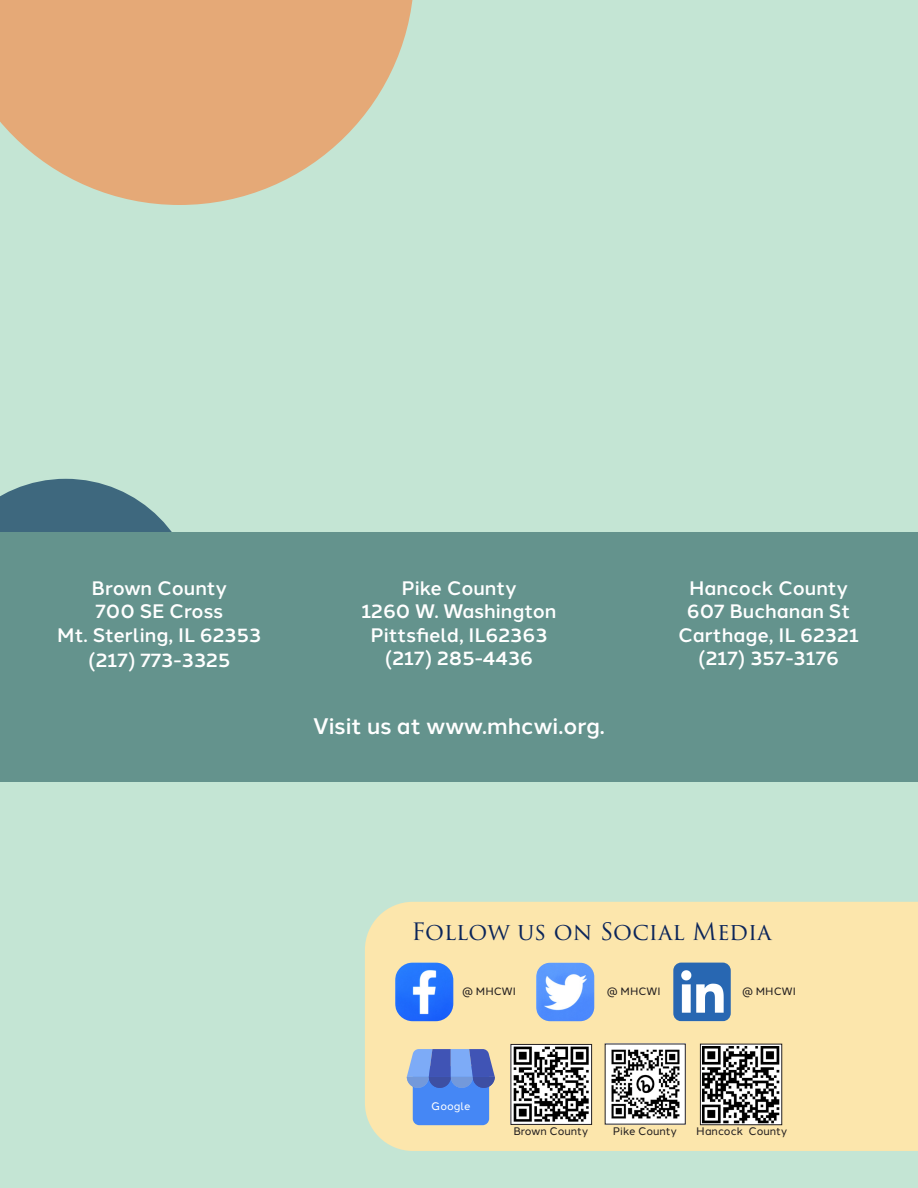
<style>
.page{position:relative;width:918px;height:1188px;background:#c4e5d4}
.page>*{position:absolute;margin:0;border:0;box-sizing:border-box;transform-origin:0 0}
.t1{font:23.4px "Trajan Pro 3";letter-spacing:-.005em;color:#0b255a}
.t2{font:500 22.5px "Halcom";color:#fff}
.t3{font:500 19.5px/23.4px "Halcom";color:#fff;text-align:center}
.t4{font:10.95px "Halcom";color:#231f20}
.t5{font:10.95px "Halcom";color:#fff}
.t6{font:10.65px "Halcom";color:#231f20}
</style>
<div class="page">
<svg style="left:0;top:479px;width:172px;height:53px;fill:#3e687e"></svg>
<div style="left:365px;top:902px;width:553px;height:249px;background:#fce6ac"></div>
<svg style="left:407px;top:1049px;width:88px;height:76px;background:#638cdc"></svg>
<img style="left:512px;top:1046px;width:78px;height:77px">
<div style="left:510px;top:1044px;width:82px;height:81px;border:1px solid #231f20"></div>
<img style="left:702px;top:1046px;width:78px;height:77px">
<div style="left:700px;top:1044px;width:82px;height:81px;border:1px solid #231f20"></div>
<svg style="left:0;top:0;width:413px;height:205px;fill:#e5a977"></svg>
<div style="left:0;top:532px;width:918px;height:250px;background:#64938d"></div>
<img style="left:607px;top:1046px;width:77px;height:77px">
<img style="left:395px;top:963px;width:58px;height:58px">
<img style="left:536px;top:963px;width:58px;height:58px">
<img style="left:673px;top:963px;width:58px;height:58px">
<p class="t3" style="left:92px;top:575px;width:137px">Brown County</p>
<p class="t3" style="left:57px;top:598px;width:206px">700 SE Cross<br>Mt. Sterling, IL 62353</p>
<p class="t3" style="left:88px;top:647px;width:144px">(217) 773-3325</p>
<p class="t3" style="left:401px;top:575px;width:117px">Pike County</p>
<p class="t3" style="left:361px;top:598px;width:197px">1260 W. Washington<br>Pittsfield, IL62363</p>
<p class="t3" style="left:385px;top:645px;width:150px">(217) 285-4436</p>
<p class="t2" style="left:313px;top:708px;width:293px">Visit us at www.mhcwi.org.</p>
<p class="t3" style="left:689px;top:575px;width:160px">Hancock County</p>
<p class="t3" style="left:687px;top:598px;width:165px">607 Buchanan St</p>
<p class="t3" style="left:678px;top:622px;width:182px">Carthage, IL 62321</p>
<p class="t3" style="left:698px;top:645px;width:142px">(217) 357-3176</p>
<p class="t1" style="left:412px;top:915px;width:362px">Follow us on Social Media</p>
<p class="t6" style="left:462px;top:983px;width:55px">@ MHCWI</p>
<p class="t6" style="left:607px;top:983px;width:55px">@ MHCWI</p>
<p class="t6" style="left:742px;top:983px;width:55px">@ MHCWI</p>
<p class="t5" style="left:431px;top:1097px;width:41px">Google</p>
<p class="t4" style="left:513px;top:1122px;width:76px">Brown County</p>
<p class="t4" style="left:613px;top:1122px;width:65px">Pike County</p>
<p class="t4" style="left:696px;top:1122px;width:92px">Hancock County</p>
</div>
